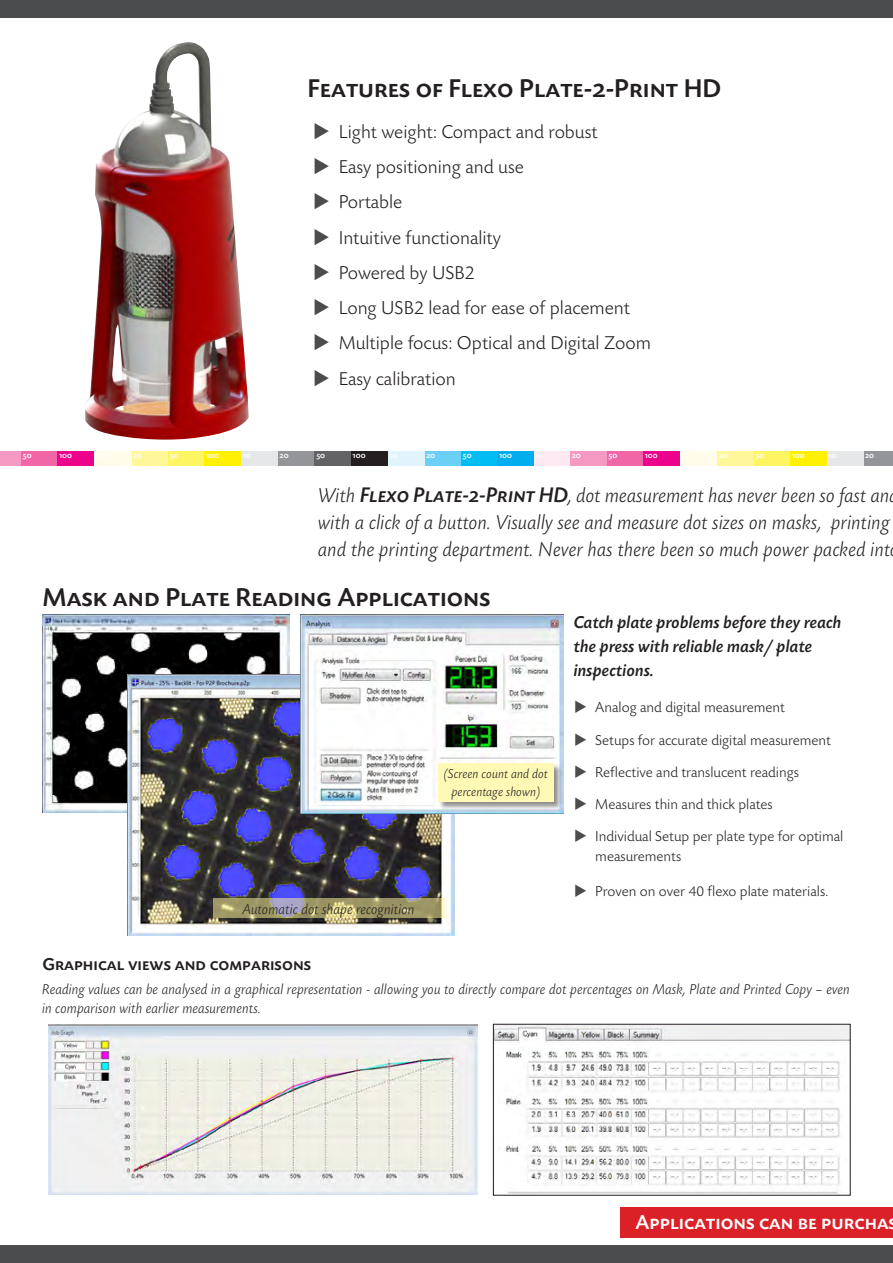
<style>
.page{position:relative;width:893px;height:1263px;background:#fff}
.page>*{position:absolute;margin:0;border:0;box-sizing:border-box;transform-origin:0 0}
.t1{font:27px "Today SB Caps Med";color:#231f20}
.t2{font:italic 300 21px/27px "Today SB";color:#231f20;text-align:justify}
.t3{font:21px "Today SB Caps Med";color:#fff}
.t4{font:300 19.5px "Today SB";color:#231f20}
.t5{font:18px/24px "Today SB Med Ita";color:#231f20}
.t6{font:18px "Today SB Caps Med";color:#231f20}
.t7{font:300 15px/19.5px "Today SB";color:#231f20}
.t8{font:italic 300 15px/19.5px "Today SB";color:#231f20}
.t9{font:italic 300 13.5px/18px "Today SB";color:#231f20;text-align:center}
.t10{font:8.4px "Today SB Caps Med";color:#fff}
.s1{color:#4b4c4d}
.s2{font-family:"Today SB Cap Med Ita";font-weight:400;font-style:normal;font-size:22.2px}
</style>
<div class="page">
<div style="left:0;top:1245px;width:893px;height:18px;background:#4b4c4d"></div>
<div style="left:0;top:0;width:893px;height:18px;background:#4b4c4d"></div>
<img style="left:43px;top:615px;width:246px;height:197px">
<img style="left:85px;top:42px;width:164px;height:398px">
<img style="left:48px;top:1025px;width:429px;height:170px">
<div style="left:621px;top:1208px;width:272px;height:30px;background:#dc2027"></div>
<div style="left:0;top:451px;width:21px;height:15px;background:#f499c2"></div>
<div style="left:570px;top:451px;width:37px;height:15px;background:#f499c2"></div>
<div style="left:131px;top:451px;width:37px;height:15px;background:#fff79a"></div>
<div style="left:717px;top:451px;width:37px;height:15px;background:#fff79a"></div>
<div style="left:278px;top:451px;width:37px;height:15px;background:#939598"></div>
<div style="left:863px;top:451px;width:30px;height:15px;background:#939598"></div>
<div style="left:424px;top:451px;width:37px;height:15px;background:#6bcff6"></div>
<div style="left:533px;top:451px;width:37px;height:15px;background:#fce9f1"></div>
<div style="left:95px;top:451px;width:36px;height:15px;background:#fffde9"></div>
<div style="left:680px;top:451px;width:37px;height:15px;background:#fffde9"></div>
<div style="left:241px;top:451px;width:37px;height:15px;background:#e6e7e9"></div>
<div style="left:827px;top:451px;width:36px;height:15px;background:#e6e7e9"></div>
<div style="left:388px;top:451px;width:36px;height:15px;background:#e1f4fc"></div>
<div style="left:21px;top:451px;width:37px;height:15px;background:#f166a7"></div>
<div style="left:607px;top:451px;width:36px;height:15px;background:#f166a7"></div>
<div style="left:168px;top:451px;width:37px;height:15px;background:#fff461"></div>
<div style="left:754px;top:451px;width:36px;height:15px;background:#fff461"></div>
<div style="left:315px;top:451px;width:36px;height:15px;background:#636366"></div>
<div style="left:461px;top:451px;width:37px;height:15px;background:#01bdf2"></div>
<div style="left:58px;top:451px;width:36px;height:15px;background:#ed028c"></div>
<div style="left:643px;top:451px;width:37px;height:15px;background:#ed028c"></div>
<div style="left:204px;top:451px;width:37px;height:15px;background:#fff101"></div>
<div style="left:790px;top:451px;width:37px;height:15px;background:#fff101"></div>
<div style="left:351px;top:451px;width:37px;height:15px;background:#231f20"></div>
<div style="left:497px;top:451px;width:37px;height:15px;background:#00aeef"></div>
<img style="left:127px;top:674px;width:327px;height:261px">
<img style="left:300px;top:614px;width:263px;height:199px">
<div style="left:438px;top:763px;width:125px;height:47px;background:#231f20;opacity:.5"></div>
<div style="left:438px;top:763px;width:116px;height:38px;background:#fff9b6"></div>
<svg style="left:213px;top:898px;width:231px;height:20px;background:#a7a176"></svg>
<img style="left:495px;top:1026px;width:353px;height:167px">
<div style="left:493px;top:1024px;width:357px;height:171px;border:1px solid #231f20"></div>
<h1 class="t1" style="left:308px;top:74px;width:415px">Features of Flexo Plate-2-Print HD</h1>
<h3 class="t4" style="left:313px;top:121px;width:286px"><span class="s1">◆</span> Light weight: Compact and robust</h3>
<h3 class="t4" style="left:313px;top:157px;width:212px"><span class="s1">◆</span> Easy positioning and use</h3>
<h3 class="t4" style="left:313px;top:192px;width:91px"><span class="s1">◆</span> Portable</h3>
<h3 class="t4" style="left:313px;top:227px;width:189px"><span class="s1">◆</span> Intuitive functionality</h3>
<h3 class="t4" style="left:313px;top:262px;width:163px"><span class="s1">◆</span> Powered by USB2</h3>
<h3 class="t4" style="left:313px;top:298px;width:318px"><span class="s1">◆</span> Long USB2 lead for ease of placement</h3>
<h3 class="t4" style="left:313px;top:333px;width:339px"><span class="s1">◆</span> Multiple focus: Optical and Digital Zoom</h3>
<h3 class="t4" style="left:313px;top:368px;width:144px"><span class="s1">◆</span> Easy calibration</h3>
<p class="t10" style="left:23px;top:451px;width:10px">50</p>
<p class="t10" style="left:59px;top:451px;width:14px">100</p>
<p class="t10" style="left:133px;top:451px;width:11px">20</p>
<p class="t10" style="left:170px;top:451px;width:10px">50</p>
<p class="t10" style="left:206px;top:451px;width:14px">100</p>
<p class="t10" style="left:243px;top:451px;width:10px">10</p>
<p class="t10" style="left:280px;top:451px;width:11px">20</p>
<p class="t10" style="left:316px;top:451px;width:10px">50</p>
<p class="t10" style="left:353px;top:451px;width:14px">100</p>
<p class="t10" style="left:389px;top:451px;width:10px">10</p>
<p class="t10" style="left:426px;top:451px;width:11px">20</p>
<p class="t10" style="left:463px;top:451px;width:10px">50</p>
<p class="t10" style="left:499px;top:451px;width:14px">100</p>
<p class="t10" style="left:572px;top:451px;width:11px">20</p>
<p class="t10" style="left:608px;top:451px;width:10px">50</p>
<p class="t10" style="left:645px;top:451px;width:14px">100</p>
<p class="t10" style="left:719px;top:451px;width:11px">20</p>
<p class="t10" style="left:755px;top:451px;width:10px">50</p>
<p class="t10" style="left:792px;top:451px;width:14px">100</p>
<p class="t10" style="left:865px;top:451px;width:11px">20</p>
<h2 class="t2" style="left:319px;top:482px;width:574px">With <span class="s2">Flexo Plate-2-Print HD</span>, dot measurement has never been so fast an with a click of a button. Visually see and measure dot sizes on masks, printing and the printing department. Never has there been so much power packed int</h2>
<h1 class="t1" style="left:43px;top:583px;width:450px">Mask and Plate Reading Applications</h1>
<p class="t9" style="left:444px;top:765px;width:106px">(Screen count and dot percentage shown)</p>
<p class="t5" style="left:574px;top:611px;width:269px">Catch plate problems before they reach the press with reliable mask/ plate inspections.</p>
<p class="t7" style="left:574px;top:698px;width:212px"><span class="s1">◆</span> Analog and digital measurement</p>
<p class="t7" style="left:574px;top:731px;width:258px"><span class="s1">◆</span> Setups for accurate digital measurement</p>
<p class="t7" style="left:574px;top:763px;width:226px"><span class="s1">◆</span> Reflective and translucent readings</p>
<p class="t7" style="left:574px;top:795px;width:200px"><span class="s1">◆</span> Measures thin and thick plates</p>
<p class="t7" style="left:595px;top:827px;width:250px;text-indent:-21px"><span class="s1">◆</span> Individual Setup per plate type for optimal measurements</p>
<p class="t7" style="left:574px;top:882px;width:256px"><span class="s1">◆</span> Proven on over 40 flexo plate materials.</p>
<p class="t8" style="left:243px;top:900px;width:174px">Automatic dot shape recognition</p>
<p class="t6" style="left:43px;top:955px;width:270px">Graphical views and comparisons</p>
<p class="t8" style="left:43px;top:980px;width:809px">Reading values can be analysed in a graphical representation - allowing you to directly compare dot percentages on Mask, Plate and Printed Copy – even in comparison with earlier measurements.</p>
<h2 class="t3" style="left:635px;top:1211px;width:263px">Applications can be purchas</h2>
</div>
